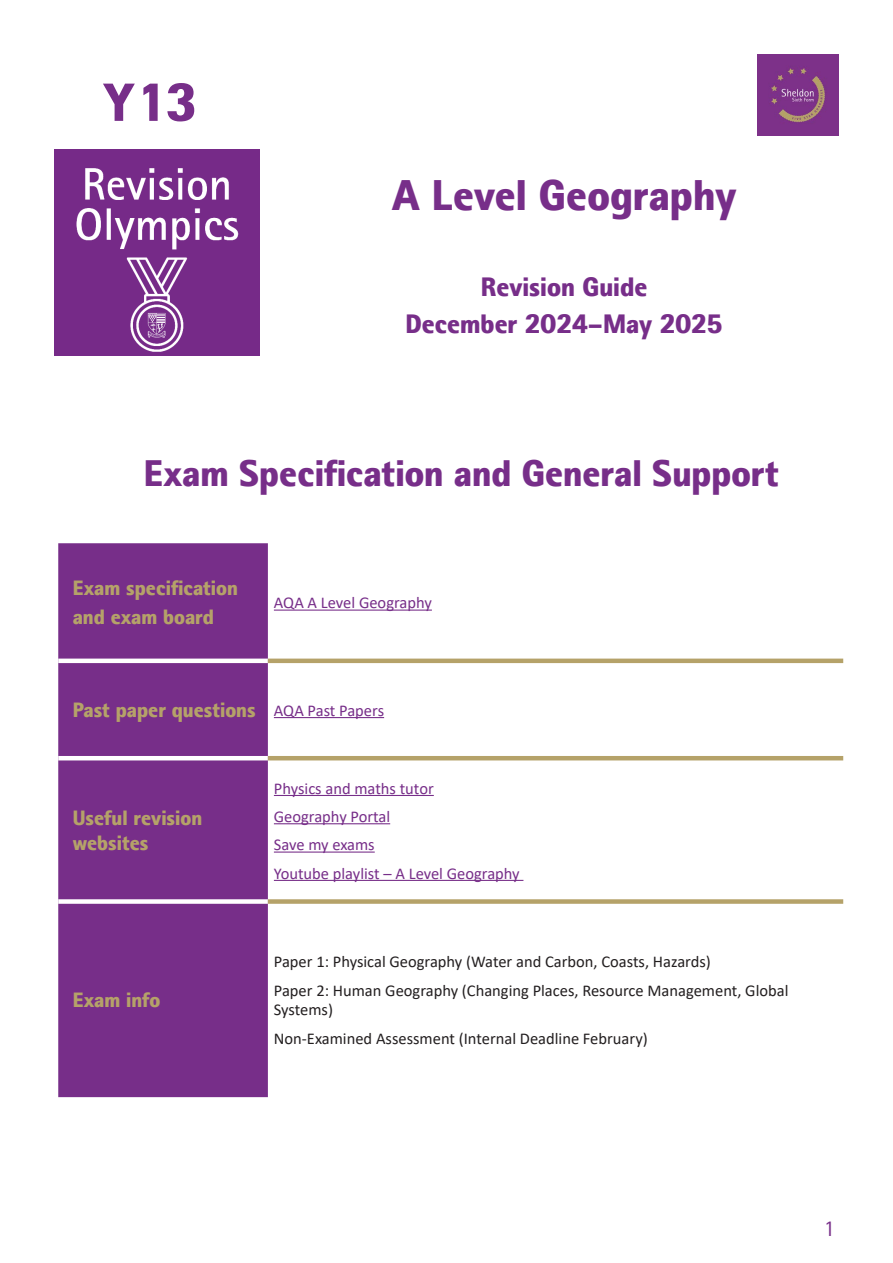
<style>
.page{position:relative;width:893px;height:1263px;background:#fff}
.page>*{position:absolute;margin:0;border:0;box-sizing:border-box;transform-origin:0 0}
.t1{font:900 54px "Rotis II Sans Pro";color:#772e89}
.t2{font:900 43.5px "Rotis II Sans Pro";color:#772e89}
.t3{font:900 37.5px "Rotis II Sans Pro";color:#772e89}
.t4{font:900 27px "Rotis II Sans Pro";color:#772e89}
.t5{font:900 21px/25.2px "Rotis II Sans Pro";color:#b5a269}
.t6{font:21px "Rotis II Sans Pro";color:#772e89}
.basic_body{font:16.5px/19.8px "Calibri";color:#231f20}
.basic_body-2{font:16.5px "Calibri";color:#772e89}
</style>
<div class="page">
<img style="left:54px;top:150px;width:205px;height:205px">
<img style="left:758px;top:54px;width:81px;height:81px">
<svg style="left:58px;top:543px;width:210px;height:554px;background:#79328b"></svg>
<hr style="left:58px;top:659px;width:210px;height:4px;background:#fff">
<hr style="left:58px;top:756px;width:210px;height:4px;background:#fff">
<div style="left:58px;top:899px;width:210px;height:5px;background:#fff"></div>
<hr style="left:268px;top:659px;width:575px;height:4px;background:#b5a269">
<hr style="left:268px;top:756px;width:575px;height:4px;background:#b5a269">
<div style="left:268px;top:899px;width:575px;height:5px;background:#b5a269"></div>
<hr style="left:274px;top:609px;width:158px;height:2px;background:#772e89">
<hr style="left:274px;top:717px;width:110px;height:1px;background:#772e89">
<hr style="left:274px;top:795px;width:160px;height:1px;background:#772e89">
<hr style="left:274px;top:823px;width:116px;height:1px;background:#772e89">
<hr style="left:274px;top:851px;width:101px;height:2px;background:#772e89">
<hr style="left:274px;top:880px;width:249px;height:1px;background:#772e89">
<h1 class="t1" style="left:103px;top:71px;width:96px">Y13</h1>
<p class="t2" style="left:392px;top:170px;width:346px">A Level Geography</p>
<p class="t4" style="left:481px;top:271px;width:168px">Revision Guide</p>
<p class="t4" style="left:405px;top:308px;width:319px">December 2024–May 2025</p>
<p class="t3" style="left:144px;top:451px;width:636px">Exam Specification and General Support</p>
<p class="t5" style="left:73px;top:575px;width:167px">Exam specification</p>
<p class="t5" style="left:73px;top:605px;width:143px">and exam board</p>
<p class="basic_body-2" style="left:274px;top:591px;width:160px">AQA A Level Geography</p>
<p class="t5" style="left:73px;top:697px;width:184px">Past paper questions</p>
<p class="basic_body-2" style="left:274px;top:699px;width:112px">AQA Past Papers</p>
<p class="t5" style="left:73px;top:805px;width:131px">Useful revision websites</p>
<p class="t5" style="left:73px;top:987px;width:89px">Exam info</p>
<p class="basic_body-2" style="left:274px;top:777px;width:161px">Physics and maths tutor</p>
<p class="basic_body-2" style="left:274px;top:805px;width:118px">Geography Portal</p>
<p class="basic_body-2" style="left:274px;top:833px;width:102px">Save my exams</p>
<p class="basic_body-2" style="left:274px;top:861px;width:247px">Youtube playlist – A Level Geography</p>
<p class="basic_body" style="left:274px;top:951px;width:438px">Paper 1: Physical Geography (Water and Carbon, Coasts, Hazards)</p>
<p class="basic_body" style="left:274px;top:980px;width:516px">Paper 2: Human Geography (Changing Places, Resource Management, Global<br>Systems)</p>
<p class="basic_body" style="left:274px;top:1028px;width:375px">Non-Examined Assessment (Internal Deadline February)</p>
<p class="t6" style="left:824px;top:1217px;width:12px">1</p>
</div>
